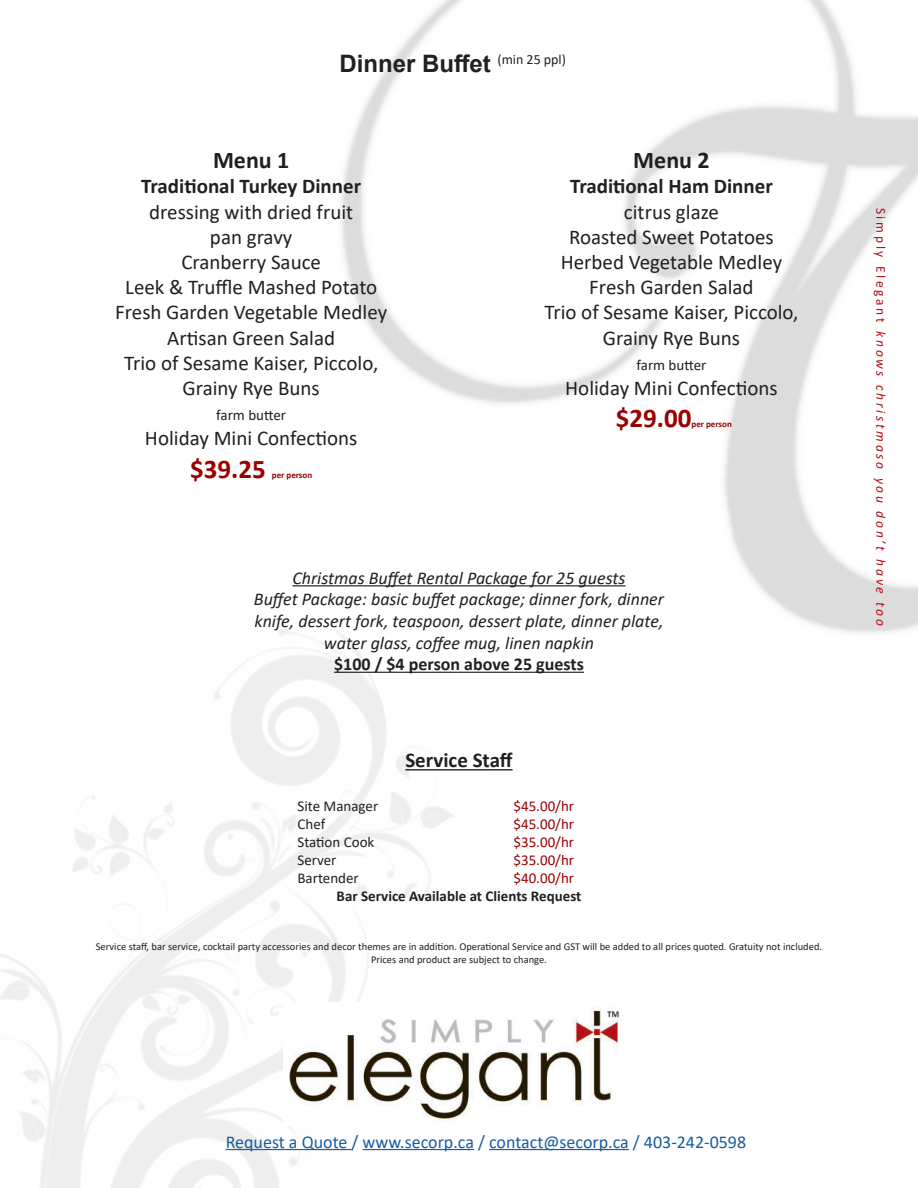
<style>
.page{position:relative;width:918px;height:1188px;background:#fff}
.page>*{position:absolute;margin:0;border:0;box-sizing:border-box;transform-origin:0 0}
.t1{font:700 27px "Calibri";color:#900}
.t2{font:700 24px "Arial";color:#231f20}
.t3{font:700 24px "Calibri";color:#231f20}
.t4{font:21px/25.2px "Calibri";color:#231f20;text-align:center}
.t5{font:700 21px "Calibri";color:#231f20}
.t6{font:italic 18px/21.6px "Calibri";color:#231f20;text-align:center}
.t7{font:18px "Calibri";color:#175d9e}
.t8{font:700 18px "Calibri";color:#231f20}
.t9{font:15px "Calibri";color:#231f20}
.t10{font:15px "Calibri";color:#900}
.t11{font:700 15px "Calibri";color:#231f20}
.t12{font:italic 13.5px "Calibri";letter-spacing:.2em;color:#b50e1a}
.t13{font:10.5px/12.6px "Calibri";color:#231f20;text-align:center}
.t14{font:700 9px "Calibri";color:#900}
.s1{font-style:normal}
</style>
<div class="page">
<img style="left:288px;top:1007px;width:331px;height:116px">
<hr style="left:226px;top:1149px;width:126px;height:1px;background:#175d9e">
<hr style="left:363px;top:1149px;width:111px;height:1px;background:#175d9e">
<hr style="left:489px;top:1149px;width:140px;height:1px;background:#175d9e">
<hr style="left:292px;top:585px;width:334px;height:1px;background:#231f20">
<hr style="left:334px;top:672px;width:250px;height:1px;background:#231f20">
<hr style="left:405px;top:769px;width:108px;height:1px;background:#231f20">
<p class="t2" style="left:339px;top:47px;width:228px">Dinner Buffet <sup>(min</sup> <sup>25</sup> <sup>ppl)</sup></p>
<p class="t3" style="left:213px;top:150px;width:78px">Menu 1</p>
<p class="t5" style="left:141px;top:171px;width:221px">Traditional Turkey Dinner</p>
<p class="t4" style="left:115px;top:200px;width:274px">dressing with dried fruit<br>pan gravy<br>Cranberry Sauce<br>Leek &amp; Truffle Mashed Potato<br>Fresh Garden Vegetable Medley<br>Artisan Green Salad<br>Trio of Sesame Kaiser, Piccolo,<br>Grainy Rye Buns</p>
<p class="t9" style="left:216px;top:405px;width:71px">farm butter</p>
<p class="t4" style="left:145px;top:425px;width:214px">Holiday Mini Confections</p>
<p class="t1" style="left:190px;top:458px;width:77px">$39.25</p>
<p class="t14" style="left:272px;top:471px;width:42px">per person</p>
<p class="t3" style="left:633px;top:150px;width:78px">Menu 2</p>
<p class="t5" style="left:570px;top:171px;width:204px">Traditional Ham Dinner</p>
<p class="t4" style="left:544px;top:200px;width:256px">citrus glaze<br>Roasted Sweet Potatoes<br>Herbed Vegetable Medley<br>Fresh Garden Salad<br>Trio of Sesame Kaiser, Piccolo,<br>Grainy Rye Buns</p>
<p class="t9" style="left:637px;top:354px;width:71px">farm butter</p>
<p class="t4" style="left:565px;top:375px;width:214px">Holiday Mini Confections</p>
<p class="t1" style="left:616px;top:407px;width:77px">$29.00</p>
<p class="t14" style="left:692px;top:421px;width:42px">per person</p>
<p class="t6" style="left:254px;top:566px;width:412px">Christmas Buffet Rental Package for 25 guests<br>Buffet Package: basic buffet package; dinner fork, dinner knife, dessert fork, teaspoon, dessert plate, dinner plate, water glass, coffee mug, linen napkin</p>
<p class="t8" style="left:334px;top:657px;width:251px">$100 / $4 person above 25 guests</p>
<p class="t5" style="left:405px;top:746px;width:109px">Service Staff</p>
<p class="t9" style="left:297px;top:795px;width:82px">Site Manager</p>
<p class="t10" style="left:513px;top:799px;width:62px">$45.00/hr</p>
<p class="t9" style="left:297px;top:817px;width:29px">Chef</p>
<p class="t10" style="left:513px;top:817px;width:62px">$45.00/hr</p>
<p class="t9" style="left:297px;top:831px;width:78px">Station Cook</p>
<p class="t10" style="left:513px;top:835px;width:62px">$35.00/hr</p>
<p class="t9" style="left:297px;top:853px;width:41px">Server</p>
<p class="t10" style="left:513px;top:853px;width:62px">$35.00/hr</p>
<p class="t9" style="left:297px;top:871px;width:63px">Bartender</p>
<p class="t10" style="left:513px;top:871px;width:62px">$40.00/hr</p>
<p class="t11" style="left:337px;top:885px;width:246px">Bar Service Available at Clients Request</p>
<p class="t13" style="left:96px;top:940px;width:728px">Service staff, bar service, cocktail party accessories and decor themes are in addition. Operational Service and GST will be added to all prices quoted. Gratuity not included.<br>Prices and product are subject to change.</p>
<p class="t12" style="left:886px;top:208px;width:420px;rotate:90deg"><span class="s1">Simply Elegant</span> knows christmaso you don’t have too</p>
<p class="t7" style="left:226px;top:1134px;width:522px">Request a Quote / www.secorp.ca / contact@secorp.ca / 403-242-0598</p>
</div>
